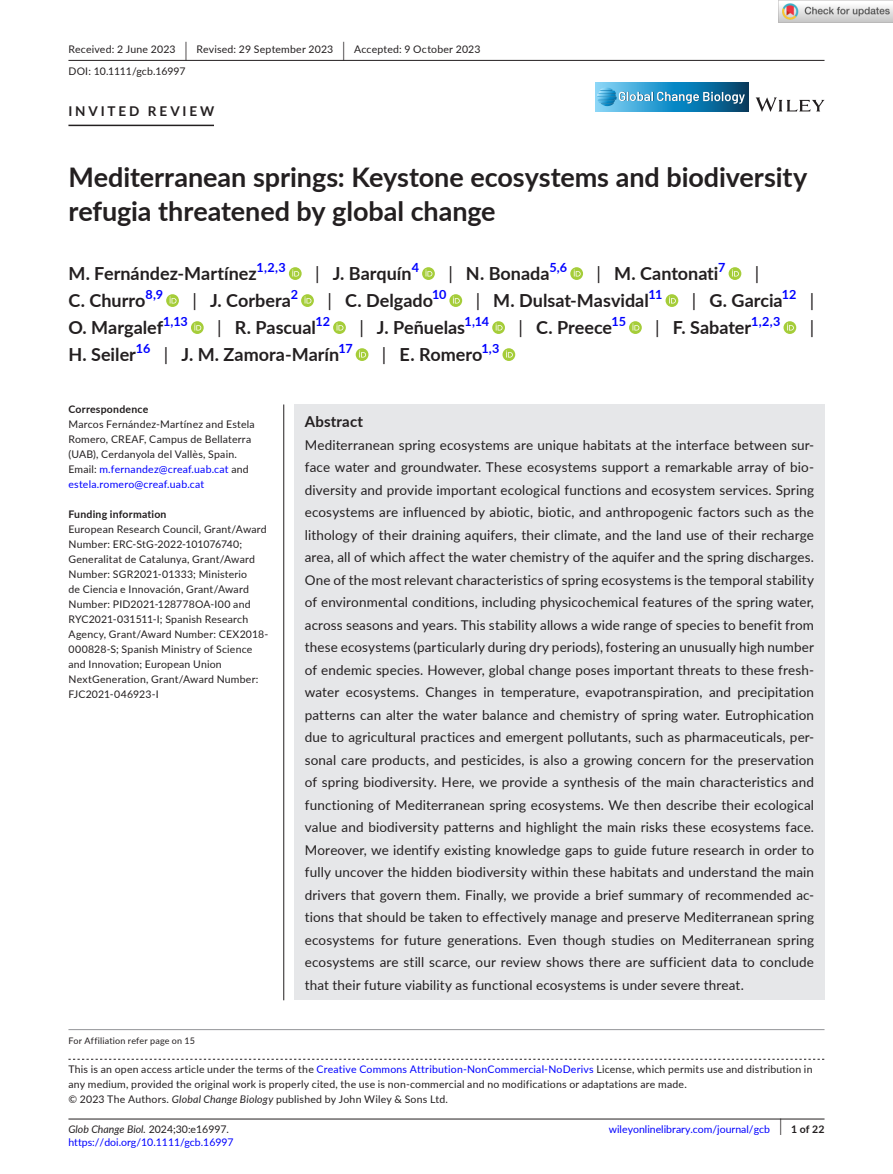
<style>
.page{position:relative;width:893px;height:1174px;background:#fff}
.page>*{position:absolute;margin:0;border:0;box-sizing:border-box;transform-origin:0 0}
.t1{font:700 27px/34.5px "Lato";color:#231f20}
.t2{font:700 18px "Lato";color:#231f20}
.t3{font:18px "Lato";color:#231f20}
.t4{font:700 15px "Lato";letter-spacing:.015em;color:#231f20}
.t5{font:13.5px/22.5px "Lato";letter-spacing:.01em;color:#231f20;text-align:justify}
.t6{font:700 13.5px "Lato";letter-spacing:.21em;color:#231f20}
.t7{font:700 12.6px "Lato";letter-spacing:-.015em;color:#00f}
.t8{font:10.5px/15px "Lato";letter-spacing:.02em;color:#231f20}
.t9{font:10.5px "Lato";color:#00f}
.t10{font:700 10.5px "Lato";letter-spacing:.02em;color:#231f20}
.t11{font:italic 10.5px "Lato";color:#231f20}
.t12{font:9px "Lato";letter-spacing:.02em;color:#231f20}
.s1{font-size:19.65px}
.s2{font-weight:400}
.s3{color:#00f}
.s4{font-style:italic}
.s5{font-style:normal}
.s6{font-weight:400;font-size:17.4px}
</style>
<div class="page">
<hr style="left:68px;top:1118px;width:756px;height:1px;background:#231f20">
<svg style="left:756px;top:97px;width:68px;height:15px"></svg>
<svg style="left:595px;top:82px;width:153px;height:29px;background:#2b8bbb"></svg>
<svg style="left:597px;top:87px;width:148px;height:19px;background:#4799c2"></svg>
<hr style="left:68px;top:60px;width:756px;height:1px;background:#231f20">
<hr style="left:68px;top:125px;width:146px;height:1px;background:#231f20">
<svg style="left:289px;top:267px;width:13px;height:13px"></svg>
<svg style="left:292px;top:269px;width:7px;height:7px"></svg>
<svg style="left:422px;top:267px;width:13px;height:13px"></svg>
<svg style="left:425px;top:269px;width:7px;height:7px"></svg>
<svg style="left:570px;top:267px;width:13px;height:13px"></svg>
<svg style="left:574px;top:269px;width:7px;height:7px"></svg>
<svg style="left:729px;top:267px;width:12px;height:13px"></svg>
<svg style="left:732px;top:269px;width:7px;height:7px"></svg>
<svg style="left:166px;top:294px;width:13px;height:13px"></svg>
<svg style="left:170px;top:296px;width:6px;height:7px"></svg>
<svg style="left:301px;top:294px;width:13px;height:13px"></svg>
<svg style="left:305px;top:296px;width:6px;height:7px"></svg>
<svg style="left:449px;top:294px;width:13px;height:13px"></svg>
<svg style="left:453px;top:296px;width:7px;height:7px"></svg>
<svg style="left:665px;top:294px;width:13px;height:13px"></svg>
<svg style="left:669px;top:296px;width:7px;height:7px"></svg>
<svg style="left:191px;top:321px;width:13px;height:13px"></svg>
<svg style="left:194px;top:323px;width:7px;height:7px"></svg>
<svg style="left:333px;top:321px;width:13px;height:13px"></svg>
<svg style="left:336px;top:323px;width:7px;height:7px"></svg>
<svg style="left:492px;top:321px;width:13px;height:13px"></svg>
<svg style="left:496px;top:323px;width:7px;height:7px"></svg>
<svg style="left:629px;top:321px;width:13px;height:13px"></svg>
<svg style="left:632px;top:323px;width:7px;height:7px"></svg>
<svg style="left:783px;top:321px;width:13px;height:13px"></svg>
<svg style="left:787px;top:323px;width:7px;height:7px"></svg>
<svg style="left:356px;top:348px;width:12px;height:13px"></svg>
<svg style="left:359px;top:350px;width:7px;height:7px"></svg>
<svg style="left:502px;top:348px;width:13px;height:13px"></svg>
<svg style="left:506px;top:350px;width:7px;height:7px"></svg>
<svg style="left:68px;top:1058px;width:756px;height:1px"></svg>
<hr style="left:68px;top:1029px;width:756px;height:1px;background:#939598">
<div style="left:294px;top:404px;width:530px;height:596px;background:#e6e7e9"></div>
<hr style="left:283px;top:404px;width:1px;height:596px;background:#231f20">
<img style="left:779px;top:0;width:114px;height:23px">
<p class="t8" style="left:68px;top:38px;width:414px;line-height:21.8px">Received: 2 June 2023 <span class="s1">|</span> Revised: 29 September 2023 <span class="s1">|</span> Accepted: 9 October 2023<br>DOI: 10.1111/gcb.16997</p>
<p class="t6" style="left:68px;top:101px;width:148px">INVITED REVIEW</p>
<h1 class="t1" style="left:68px;top:159px;width:740px">Mediterranean springs: Keystone ecosystems and biodiversity refugia threatened by global change</h1>
<h2 class="t2" style="left:68px;top:260px;width:190px">M. Fernández-Martínez</h2>
<p class="t7" style="left:257px;top:258px;width:31px">1,2,3</p>
<h2 class="t2" style="left:315px;top:260px;width:98px"><span class="s2">|</span> J. Barquín</h2>
<p class="t7" style="left:412px;top:258px;width:9px">4</p>
<h2 class="t2" style="left:448px;top:260px;width:103px"><span class="s2">|</span> N. Bonada</h2>
<p class="t7" style="left:549px;top:258px;width:19px">5,6</p>
<h2 class="t2" style="left:597px;top:260px;width:123px"><span class="s2">|</span> M. Cantonati</h2>
<p class="t7" style="left:718px;top:258px;width:9px">7</p>
<h2 class="t3" style="left:755px;top:260px;width:6px">|</h2>
<h2 class="t2" style="left:68px;top:287px;width:78px">C. Churro</h2>
<p class="t7" style="left:145px;top:285px;width:19px">8,9</p>
<h2 class="t2" style="left:192px;top:287px;width:100px"><span class="s2">|</span> J. Corbera</h2>
<p class="t7" style="left:291px;top:285px;width:9px">2</p>
<h2 class="t2" style="left:327px;top:287px;width:107px"><span class="s2">|</span> C. Delgado</h2>
<p class="t7" style="left:432px;top:285px;width:16px">10</p>
<h2 class="t2" style="left:476px;top:287px;width:175px"><span class="s2">|</span> M. Dulsat-Masvidal</h2>
<p class="t7" style="left:648px;top:285px;width:16px">11</p>
<h2 class="t2" style="left:692px;top:287px;width:92px"><span class="s2">|</span> G. Garcia</h2>
<p class="t7" style="left:782px;top:285px;width:16px">12</p>
<h2 class="t3" style="left:810px;top:287px;width:6px">|</h2>
<h2 class="t2" style="left:68px;top:314px;width:96px">O. Margalef</h2>
<p class="t7" style="left:163px;top:312px;width:26px">1,13</p>
<h2 class="t2" style="left:217px;top:314px;width:100px"><span class="s2">|</span> R. Pascual</h2>
<p class="t7" style="left:315px;top:312px;width:16px">12</p>
<h2 class="t2" style="left:359px;top:314px;width:107px"><span class="s2">|</span> J. Peñuelas</h2>
<p class="t7" style="left:464px;top:312px;width:26px">1,14</p>
<h2 class="t2" style="left:518px;top:314px;width:95px"><span class="s2">|</span> C. Preece</h2>
<p class="t7" style="left:611px;top:312px;width:16px">15</p>
<h2 class="t2" style="left:655px;top:314px;width:97px"><span class="s2">|</span> F. Sabater</h2>
<p class="t7" style="left:751px;top:312px;width:31px">1,2,3</p>
<h2 class="t3" style="left:810px;top:314px;width:6px">|</h2>
<h2 class="t2" style="left:68px;top:341px;width:69px">H. Seiler</h2>
<p class="t7" style="left:136px;top:339px;width:16px">16</p>
<h2 class="t2" style="left:164px;top:341px;width:177px"><span class="s2">|</span> J. M. Zamora-Marín</h2>
<p class="t7" style="left:338px;top:339px;width:16px">17</p>
<h2 class="t2" style="left:382px;top:341px;width:102px"><span class="s2">|</span> E. Romero</h2>
<p class="t7" style="left:481px;top:339px;width:20px">1,3</p>
<p class="t10" style="left:68px;top:401px;width:81px">Correspondence</p>
<p class="t8" style="left:68px;top:416px;width:188px">Marcos Fernández-Martínez and Estela Romero, CREAF, Campus de Bellaterra (UAB), Cerdanyola del Vallès, Spain.<br>Email: <span class="s3">m.fernandez@creaf.uab.cat</span> and <span class="s3">estela.romero@creaf.uab.cat</span></p>
<p class="t10" style="left:68px;top:506px;width:100px">Funding information</p>
<p class="t8" style="left:68px;top:521px;width:201px">European Research Council, Grant/Award Number: ERC-StG-2022-101076740; Generalitat de Catalunya, Grant/Award Number: SGR2021-01333; Ministerio<br>de Ciencia e Innovación, Grant/Award Number: PID2021-128778OA-I00 and RYC2021-031511-I; Spanish Research Agency, Grant/Award Number: CEX2018- 000828-S; Spanish Ministry of Science and Innovation; European Union NextGeneration, Grant/Award Number:<br>FJC2021-046923-I</p>
<p class="t12" style="left:68px;top:1033px;width:128px">For Affiliation refer page on 15</p>
<p class="t4" style="left:305px;top:410px;width:60px">Abstract</p>
<p class="t5" style="left:305px;top:433px;width:511px">Mediterranean spring ecosystems are unique habitats at the interface between sur&shy;face water and groundwater. These ecosystems support a remarkable array of bio&shy;diversity and provide important ecological functions and ecosystem services. Spring ecosystems are influenced by abiotic, biotic, and anthropogenic factors such as the lithology of their draining aquifers, their climate, and the land use of their recharge area, all of which affect the water chemistry of the aquifer and the spring discharges.<br>One of the most relevant characteristics of spring ecosystems is the temporal stability of environmental conditions, including physicochemical features of the spring water, across seasons and years. This stability allows a wide range of species to benefit from these ecosystems (particularly during dry periods), fostering an unusually high number of endemic species. However, global change poses important threats to these fresh&shy;water ecosystems. Changes in temperature, evapotranspiration, and precipitation patterns can alter the water balance and chemistry of spring water. Eutrophication due to agricultural practices and emergent pollutants, such as pharmaceuticals, per&shy;sonal care products, and pesticides, is also a growing concern for the preservation of spring biodiversity. Here, we provide a synthesis of the main characteristics and functioning of Mediterranean spring ecosystems. We then describe their ecological value and biodiversity patterns and highlight the main risks these ecosystems face.<br>Moreover, we identify existing knowledge gaps to guide future research in order to fully uncover the hidden biodiversity within these habitats and understand the main drivers that govern them. Finally, we provide a brief summary of recommended ac&shy;tions that should be taken to effectively manage and preserve Mediterranean spring ecosystems for future generations. Even though studies on Mediterranean spring ecosystems are still scarce, our review shows there are sufficient data to conclude that their future viability as functional ecosystems is under severe threat.</p>
<p class="t8" style="left:68px;top:1061px;width:746px">This is an open access article under the terms of the <span class="s3">Creative Commons Attribution-NonCommercial-NoDerivs</span> License, which permits use and distribution in any medium, provided the original work is properly cited, the use is non-commercial and no modifications or adaptations are made.<br>© 2023 The Authors. <span class="s4">Global Change Biology</span> published by John Wiley &amp; Sons Ltd.</p>
<p class="t11" style="left:68px;top:1121px;width:162px">Glob Change Biol. <span class="s5">2024;30:e16997.</span></p>
<p class="t10" style="left:779px;top:1121px;width:46px"><span class="s6">|</span> 1 of 22</p>
<p class="t9" style="left:68px;top:1135px;width:167px">https://doi.org/10.1111/gcb.16997</p>
<p class="t9" style="left:609px;top:1121px;width:163px">wileyonlinelibrary.com/journal/gcb</p>
</div>
